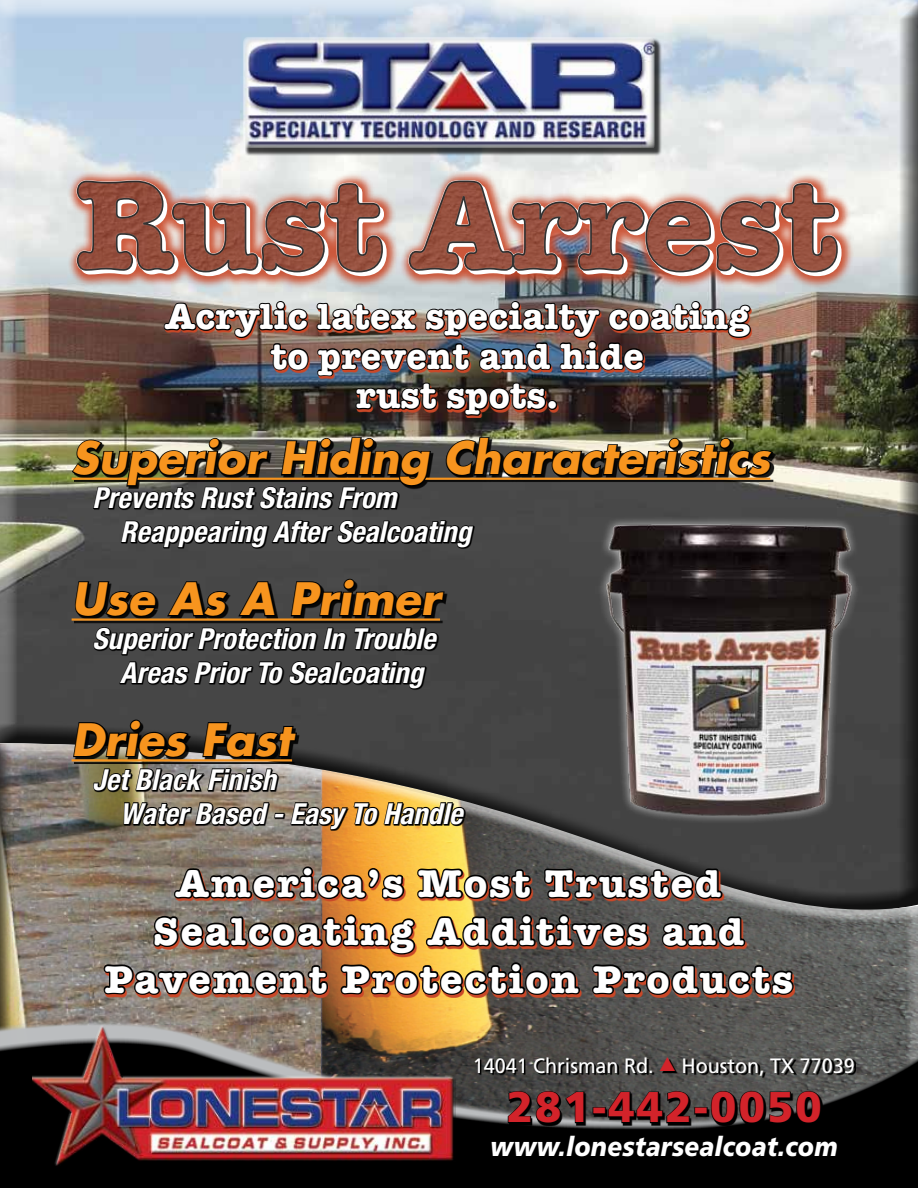
<style>
.page{position:relative;width:918px;height:1188px;background:#fff}
.page>*{position:absolute;margin:0;border:0;box-sizing:border-box;transform-origin:0 0}
.t1{font:italic 700 43.5px "Futura";color:#f7941e}
.t2{font:900 42.9px "Frutiger";letter-spacing:.05em;color:#d2232a}
.t3{font:700 39.9px/47.8px "American Typewriter";letter-spacing:.05em;color:#fff;text-align:center}
.t4{font:700 37.35px/39.6px "American Typewriter";letter-spacing:.01em;color:#fff;text-align:center}
.t5{font:italic 700 condensed 28.95px/33.8px "Helvetica Neue";color:#fff}
.t6{font:italic 900 27px "Frutiger";letter-spacing:.01em;color:#fff;scale:.9 1}
.t7{font:20.85px "Frutiger";color:#fff;scale:.95 1}
.s1{color:#d2232a}
</style>
<div class="page">
<div style="left:0;top:0;width:918px;height:913px;background:#000;opacity:.75"></div>
<div style="left:0;top:742px;width:918px;height:446px;background:#000;opacity:.75"></div>
<svg style="left:0;top:1036px;width:918px;height:152px;background:#141514"></svg>
<div style="left:245px;top:39px;width:417px;height:117px;background:#000;opacity:.75"></div>
<img style="left:243px;top:37px;width:412px;height:111px">
<div style="left:67px;top:170px;width:788px;height:119px;background:#ca4828;opacity:.9"></div>
<svg style="left:78px;top:181px;width:765px;height:96px"></svg>
<svg style="left:76px;top:179px;width:763px;height:94px;background:#b18378"></svg>
<img style="left:595px;top:513px;width:265px;height:308px">
<svg style="left:838px;top:1059px;width:18px;height:18px"></svg>
<img style="left:33px;top:1023px;width:68px;height:144px">
<img style="left:163px;top:299px;width:589px;height:119px">
<img style="left:101px;top:852px;width:737px;height:336px">
<img style="left:94px;top:764px;width:381px;height:66px">
<svg style="left:92px;top:767px;width:188px;height:25px;background:#37352d"></svg>
<img style="left:123px;top:800px;width:343px;height:31px">
<div style="left:74px;top:439px;width:702px;height:325px;background:#000;opacity:.9"></div>
<hr style="left:72px;top:618px;width:368px;height:3px;background:#f7941e">
<hr style="left:72px;top:759px;width:220px;height:2px;background:#f7941e">
<svg style="left:70px;top:436px;width:704px;height:113px;background:#403d38"></svg>
<svg style="left:73px;top:580px;width:85px;height:38px;background:#1b1b1b"></svg>
<svg style="left:165px;top:580px;width:65px;height:38px;background:#212121"></svg>
<svg style="left:236px;top:580px;width:41px;height:37px;background:#202020"></svg>
<svg style="left:289px;top:578px;width:157px;height:40px;background:#1f1f1f"></svg>
<svg style="left:72px;top:718px;width:118px;height:41px;background:#212120"></svg>
<svg style="left:201px;top:721px;width:97px;height:38px;background:#1a1a1a"></svg>
<p class="t4" style="left:165px;top:295px;width:586px">Acrylic latex specialty coating to prevent and hide<br>rust spots.</p>
<h1 class="t1" style="left:72px;top:429px;width:700px">Superior Hiding Characteristics</h1>
<p class="t5" style="left:120px;top:481px;width:352px;text-indent:-28px">Prevents Rust Stains From<br>Reappearing After Sealcoating</p>
<h1 class="t1" style="left:72px;top:570px;width:370px">Use As A Primer</h1>
<p class="t5" style="left:92px;top:621px;width:345px;text-align:center">Superior Protection In Trouble<br>Areas Prior To Sealcoating</p>
<h1 class="t1" style="left:72px;top:711px;width:222px">Dries Fast</h1>
<p class="t5" style="left:120px;top:762px;width:344px;text-indent:-28px">Jet Black Finish<br>Water Based - Easy To Handle</p>
<h3 class="t3" style="left:104px;top:858px;width:690px">America’s Most Trusted<br>Sealcoating Additives and<br>Pavement Protection Products</h3>
<p class="t7" style="left:473px;top:1053px;width:404px">14041 Chrisman Rd. <span class="s1">▲</span> Houston, TX 77039</p>
<h2 class="t2" style="left:507px;top:1082px;width:317px">281-442-0050</h2>
<p class="t6" style="left:490px;top:1131px;width:387px">www.lonestarsealcoat.com</p>
</div>
